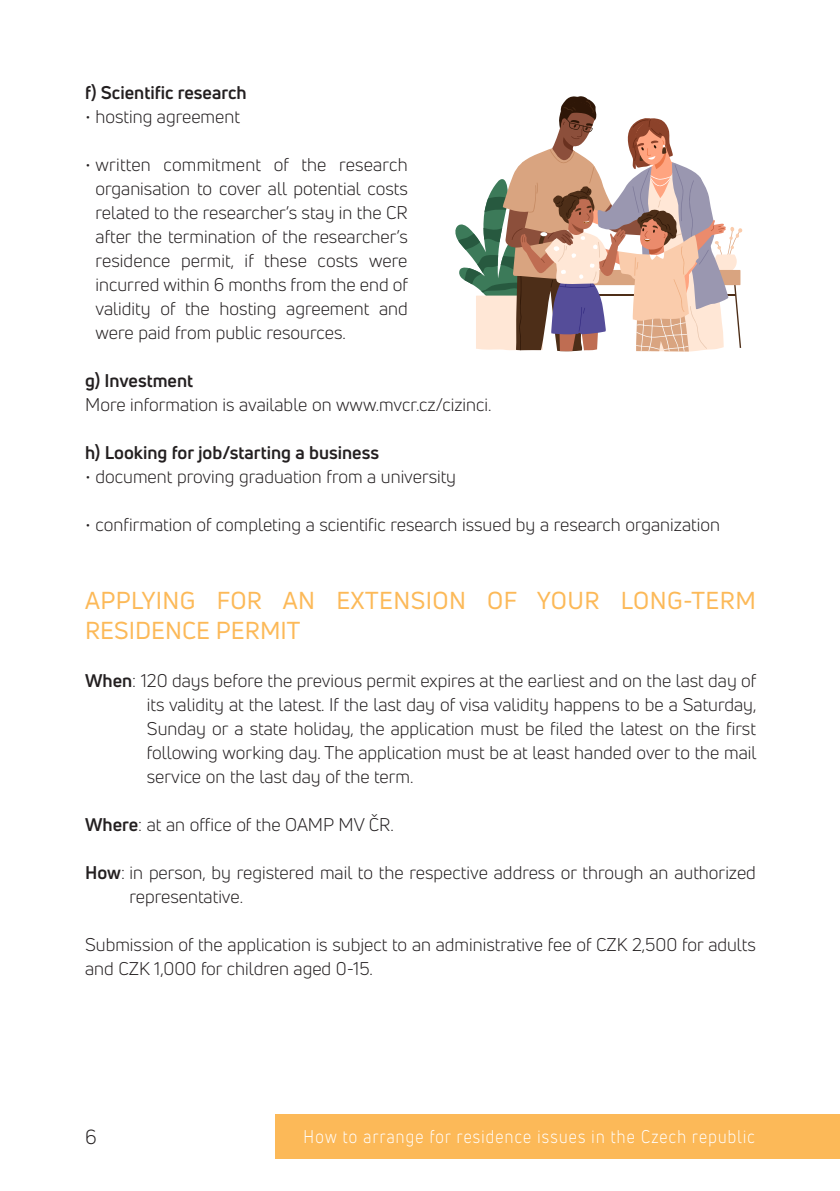
<style>
.page{position:relative;width:840px;height:1191px;background:#fff}
.page>*{position:absolute;margin:0;border:0;box-sizing:border-box;transform-origin:0 0}
.t1{font:24px/30px "Uni Neue";letter-spacing:.015em;color:#fcb958}
.t2{font:20px "Uni Neue";color:#231f20}
.t3{font:18px/24px "Uni Neue";color:#231f20;text-align:justify}
.t4{font:700 18px "Uni Neue";color:#231f20}
.t5{font:18px "Uni Neue";letter-spacing:.08em;color:#fff;scale:.87 1}
.s1{font-weight:700}
</style>
<div class="page">
<div style="left:275px;top:1114px;width:564px;height:44px;background:#fcb958"></div>
<svg style="left:455px;top:96px;width:286px;height:255px"></svg>
<p class="t4" style="left:85px;top:81px;width:163px">f) Scientific research</p>
<p class="t3" style="left:85px;top:104px;width:156px">• hosting agreement</p>
<p class="t3" style="left:95px;top:152px;width:314px;text-indent:-10px">• written commitment of the research organisation to cover all potential costs related to the researcher’s stay in the CR after the termination of the researcher’s residence permit, if these costs were incurred within 6 months from the end of validity of the hosting agreement and were paid from public resources.</p>
<p class="t4" style="left:85px;top:369px;width:109px">g) Investment</p>
<p class="t3" style="left:85px;top:392px;width:408px">More information is available on www.mvcr.cz/cizinci.</p>
<p class="t4" style="left:85px;top:441px;width:295px">h) Looking for job/starting a business</p>
<p class="t3" style="left:85px;top:464px;width:372px">• document proving graduation from a university</p>
<p class="t3" style="left:85px;top:512px;width:636px">• confirmation of completing a scientific research issued by a research organization</p>
<p class="t1" style="left:85px;top:585px;width:671px">APPLYING FOR AN EXTENSION OF YOUR LONG-TERM<br>RESIDENCE PERMIT</p>
<p class="t3" style="left:147px;top:668px;width:610px;text-indent:-62px"><span class="s1">When</span>: 120 days before the previous permit expires at the earliest and on the last day of its validity at the latest. If the last day of visa validity happens to be a Saturday, Sunday or a state holiday, the application must be filed the latest on the first following working day. The application must be at least handed over to the mail service on the last day of the term.</p>
<p class="t3" style="left:85px;top:812px;width:310px"><span class="s1">Where</span>: at an office of the OAMP MV ČR.</p>
<p class="t3" style="left:129px;top:860px;width:627px;text-indent:-44px"><span class="s1">How</span>: in person, by registered mail to the respective address or through an authorized representative.</p>
<p class="t3" style="left:85px;top:932px;width:672px">Submission of the application is subject to an administrative fee of CZK 2,500 for adults and CZK 1,000 for children aged 0-15.</p>
<p class="t2" style="left:85px;top:1125px;width:13px">6</p>
<p class="t5" style="left:303px;top:1125px;width:520px">How to arrange for residence issues in the Czech republic</p>
</div>
